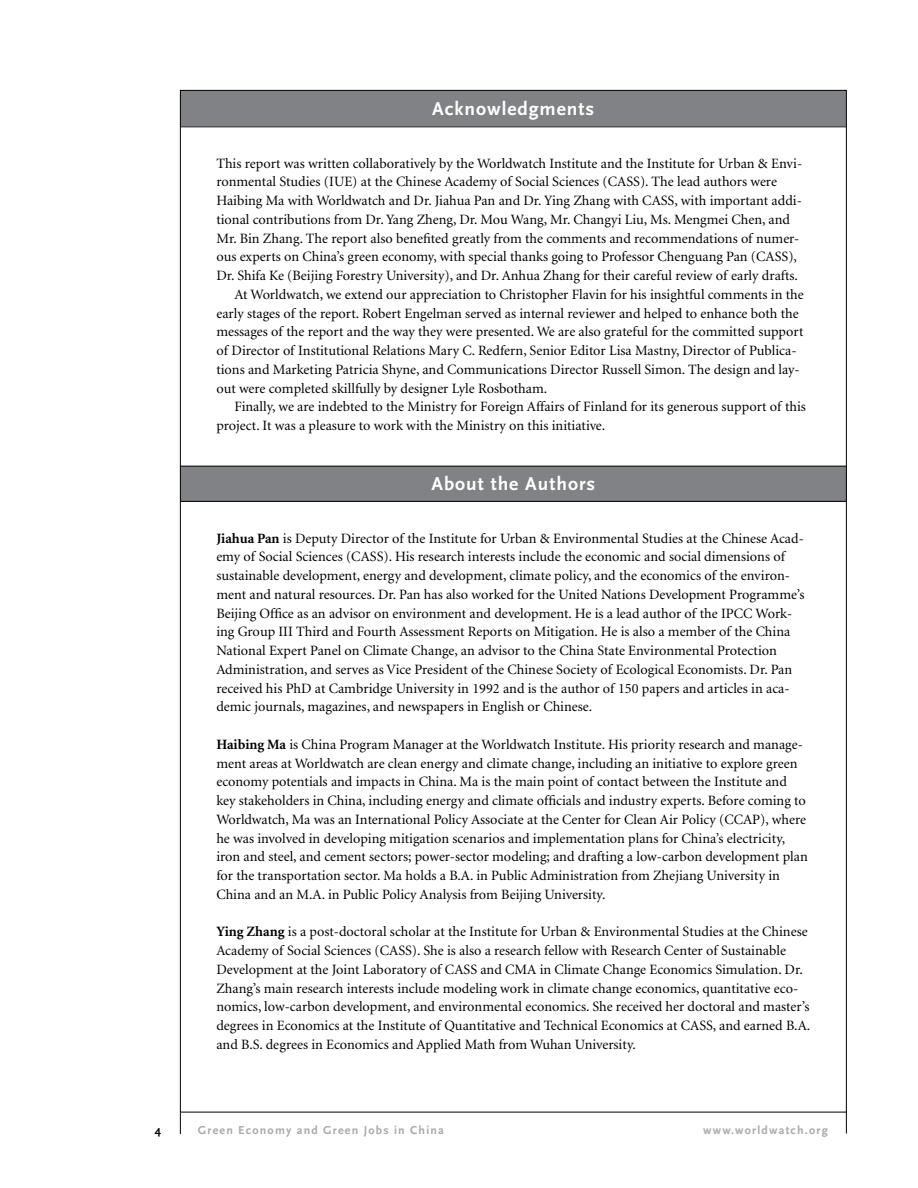
<style>
.page{position:relative;width:918px;height:1188px;background:#fff}
.page>*{position:absolute;margin:0;border:0;box-sizing:border-box;transform-origin:0 0}
.t1{font:700 19.5px "Scala Sans";letter-spacing:.05em;color:#fff}
.t2{font:14.25px/18.8px "Minion";color:#000}
.t3{font:700 12px "Scala Sans";letter-spacing:.1em;color:#a7a9ac}
.t4{font:700 12px "Scala Sans";color:#000}
.s1{font-weight:700}
</style>
<div class="page">
<div style="left:181px;top:90px;width:665px;height:36px;background:#808285"></div>
<div style="left:180px;top:466px;width:667px;height:36px;background:#808285"></div>
<hr style="left:180px;top:466px;width:666px;height:1px;background:#000">
<hr style="left:181px;top:501px;width:666px;height:1px;background:#000">
<svg style="left:180px;top:1112px;width:1px;height:22px"></svg>
<svg style="left:846px;top:1112px;width:1px;height:21px"></svg>
<hr style="left:181px;top:126px;width:665px;height:1px;background:#000">
<h1 class="t1" style="left:432px;top:98px;width:164px">Acknowledgments</h1>
<p class="t2" style="left:216px;top:154px;width:587px">This report was written collaboratively by the Worldwatch Institute and the Institute for Urban &amp; Envi-</p>
<p class="t2" style="left:216px;top:173px;width:562px">ronmental Studies (IUE) at the Chinese Academy of Social Sciences (CASS). The lead authors were</p>
<p class="t2" style="left:216px;top:192px;width:587px">Haibing Ma with Worldwatch and Dr. Jiahua Pan and Dr. Ying Zhang with CASS, with important addi-</p>
<p class="t2" style="left:216px;top:210px;width:575px">tional contributions from Dr. Yang Zheng, Dr. Mou Wang, Mr. Changyi Liu, Ms. Mengmei Chen, and</p>
<p class="t2" style="left:216px;top:229px;width:585px">Mr. Bin Zhang. The report also benefited greatly from the comments and recommendations of numer-</p>
<p class="t2" style="left:216px;top:248px;width:582px">ous experts on China’s green economy, with special thanks going to Professor Chenguang Pan (CASS),</p>
<p class="t2" style="left:216px;top:267px;width:583px">Dr. Shifa Ke (Beijing Forestry University), and Dr. Anhua Zhang for their careful review of early drafts.</p>
<p class="t2" style="left:234px;top:285px;width:571px">At Worldwatch, we extend our appreciation to Christopher Flavin for his insightful comments in the</p>
<p class="t2" style="left:216px;top:304px;width:584px">early stages of the report. Robert Engelman served as internal reviewer and helped to enhance both the</p>
<p class="t2" style="left:216px;top:323px;width:589px">messages of the report and the way they were presented. We are also grateful for the committed support</p>
<p class="t2" style="left:216px;top:342px;width:582px">of Director of Institutional Relations Mary C. Redfern, Senior Editor Lisa Mastny, Director of Publica-</p>
<p class="t2" style="left:216px;top:360px;width:585px">tions and Marketing Patricia Shyne, and Communications Director Russell Simon. The design and lay-</p>
<p class="t2" style="left:216px;top:379px;width:332px">out were completed skillfully by designer Lyle Rosbotham.</p>
<p class="t2" style="left:234px;top:398px;width:573px">Finally, we are indebted to the Ministry for Foreign Affairs of Finland for its generous support of this</p>
<p class="t2" style="left:216px;top:417px;width:390px">project. It was a pleasure to work with the Ministry on this initiative.</p>
<h1 class="t1" style="left:432px;top:473px;width:165px">About the Authors</h1>
<p class="t2" style="left:216px;top:529px;width:590px"><span class="s1">Jiahua Pan</span> is Deputy Director of the Institute for Urban &amp; Environmental Studies at the Chinese Acad&shy;emy of Social Sciences (CASS). His research interests include the economic and social dimensions of sustainable development, energy and development, climate policy, and the economics of the environ&shy;ment and natural resources. Dr. Pan has also worked for the United Nations Development Programme’s Beijing Office as an advisor on environment and development. He is a lead author of the IPCC Work&shy;ing Group III Third and Fourth Assessment Reports on Mitigation. He is also a member of the China National Expert Panel on Climate Change, an advisor to the China State Environmental Protection Administration, and serves as Vice President of the Chinese Society of Ecological Economists. Dr. Pan received his PhD at Cambridge University in 1992 and is the author of 150 papers and articles in aca&shy;demic journals, magazines, and newspapers in English or Chinese.</p>
<p class="t2" style="left:216px;top:735px;width:593px"><span class="s1">Haibing Ma</span> is China Program Manager at the Worldwatch Institute. His priority research and manage&shy;ment areas at Worldwatch are clean energy and climate change, including an initiative to explore green economy potentials and impacts in China. Ma is the main point of contact between the Institute and key stakeholders in China, including energy and climate officials and industry experts. Before coming to Worldwatch, Ma was an International Policy Associate at the Center for Clean Air Policy (CCAP), where he was involved in developing mitigation scenarios and implementation plans for China’s electricity, iron and steel, and cement sectors; power-sector modeling; and drafting a low-carbon development plan for the transportation sector. Ma holds a B.A. in Public Administration from Zhejiang University in China and an M.A. in Public Policy Analysis from Beijing University.</p>
<p class="t2" style="left:216px;top:923px;width:595px"><span class="s1">Ying Zhang</span> is a post-doctoral scholar at the Institute for Urban &amp; Environmental Studies at the Chinese Academy of Social Sciences (CASS). She is also a research fellow with Research Center of Sustainable Development at the Joint Laboratory of CASS and CMA in Climate Change Economics Simulation. Dr.<br>Zhang’s main research interests include modeling work in climate change economics, quantitative eco&shy;nomics, low-carbon development, and environmental economics. She received her doctoral and master’s degrees in Economics at the Institute of Quantitative and Technical Economics at CASS, and earned B.A. and B.S. degrees in Economics and Applied Math from Wuhan University.</p>
<p class="t4" style="left:155px;top:1124px;width:8px">4</p>
<p class="t3" style="left:198px;top:1124px;width:248px">Green Economy and Green Jobs in China</p>
<p class="t3" style="left:703px;top:1124px;width:126px">www.worldwatch.org</p>
</div>
